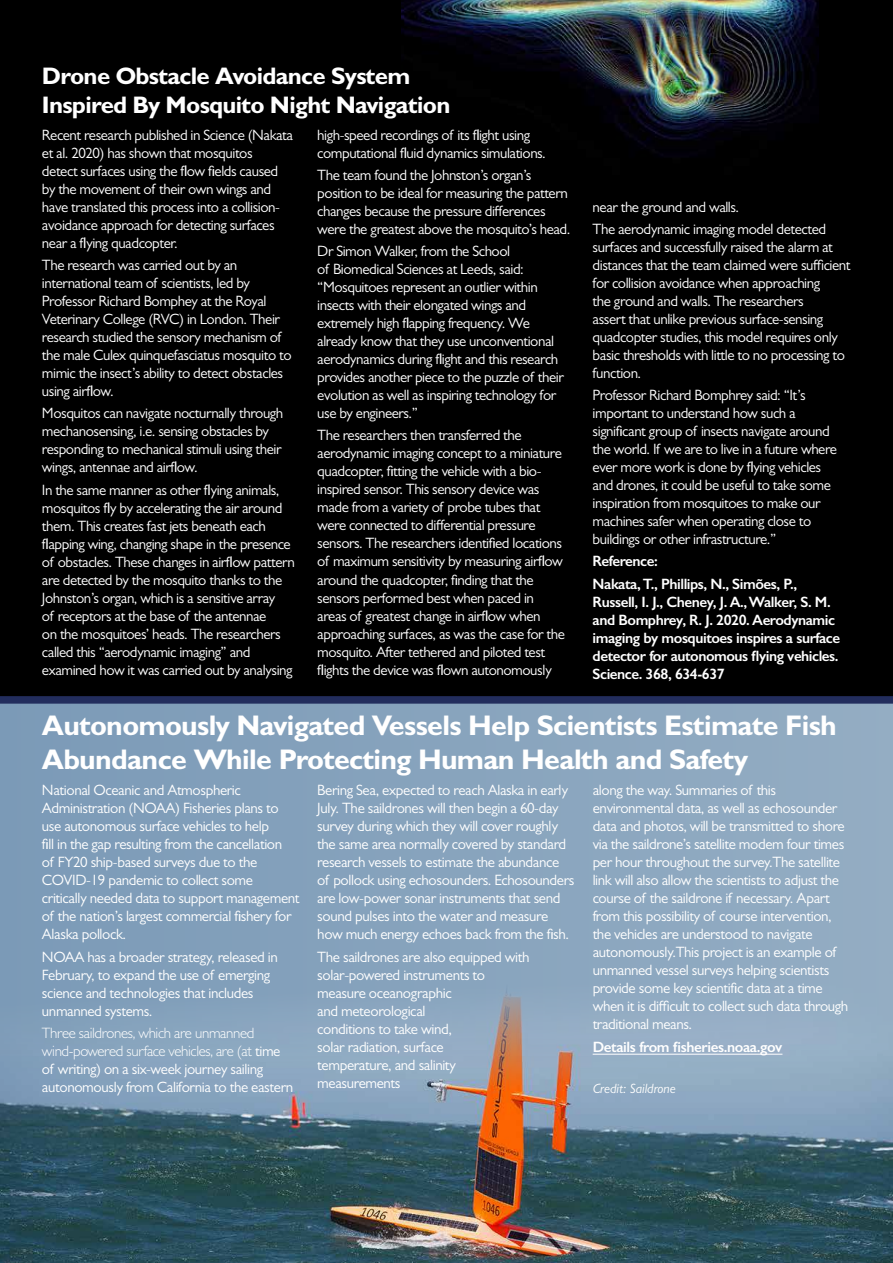
<style>
.page{position:relative;width:893px;height:1263px;background:#fff}
.page>*{position:absolute;margin:0;border:0;box-sizing:border-box;transform-origin:0 0}
.t1{font:700 28.5px/34.2px "Gill Sans";letter-spacing:-.025em;color:#fff}
.t2{font:700 24px/28.8px "Gill Sans";letter-spacing:-.03em;color:#fff}
.t3{font:15px/18px "Gill Sans";letter-spacing:-.03em;color:#fff}
.t4{font:600 15px/18px "Gill Sans";letter-spacing:-.03em;color:#fff}
.t5{font:italic 13.5px "Gill Sans";color:#fff}
.s1{font-weight:300}
</style>
<div class="page">
<div style="left:0;top:0;width:893px;height:700px;background:#000"></div>
<img style="left:401px;top:0;width:418px;height:157px">
<svg style="left:0;top:704px;width:893px;height:559px;background:#7590a4"></svg>
<hr style="left:593px;top:1054px;width:189px;height:1px;background:#fff">
<div style="left:0;top:696px;width:893px;height:8px;background:#222d5d"></div>
<h2 class="t2" style="left:42px;top:61px;width:410px">Drone Obstacle Avoidance System<br>Inspired By Mosquito Night Navigation</h2>
<p class="t3" style="left:42px;top:126px;width:253px">Recent research published in Science (Nakata et al. 2020) has shown that mosquitos<br>detect surfaces using the flow fields caused by the movement of their own wings and have translated this process into a collision&shy;avoidance approach for detecting surfaces near a flying quadcopter.</p>
<p class="t3" style="left:42px;top:256px;width:251px">The research was carried out by an international team of scientists, led by Professor Richard Bomphey at the Royal Veterinary College (RVC) in London. Their research studied the sensory mechanism of the male Culex quinquefasciatus mosquito to mimic the insect’s ability to detect obstacles using airflow.</p>
<p class="t3" style="left:42px;top:404px;width:243px">Mosquitos can navigate nocturnally through mechanosensing, i.e. sensing obstacles by responding to mechanical stimuli using their wings, antennae and airflow.</p>
<p class="t3" style="left:42px;top:480px;width:254px">In the same manner as other flying animals, mosquitos fly by accelerating the air around them. This creates fast jets beneath each flapping wing, changing shape in the presence of obstacles. These changes in airflow pattern are detected by the mosquito thanks to the Johnston’s organ, which is a sensitive array<br>of receptors at the base of the antennae<br>on the mosquitoes’ heads. The researchers called this “aerodynamic imaging” and examined how it was carried out by analysing</p>
<p class="t3" style="left:317px;top:126px;width:230px">high-speed recordings of its flight using computational fluid dynamics simulations.</p>
<p class="t3" style="left:317px;top:166px;width:255px">The team found the Johnston’s organ’s position to be ideal for measuring the pattern changes because the pressure differences were the greatest above the mosquito’s head.</p>
<p class="t3" style="left:317px;top:242px;width:248px">Dr Simon Walker, from the School<br>of Biomedical Sciences at Leeds, said: “Mosquitoes represent an outlier within insects with their elongated wings and extremely high flapping frequency. We already know that they use unconventional aerodynamics during flight and this research provides another piece to the puzzle of their evolution as well as inspiring technology for use by engineers.”</p>
<p class="t3" style="left:317px;top:426px;width:249px">The researchers then transferred the aerodynamic imaging concept to a miniature quadcopter, fitting the vehicle with a bio&shy;inspired sensor. This sensory device was made from a variety of probe tubes that were connected to differential pressure sensors. The researchers identified locations of maximum sensitivity by measuring airflow around the quadcopter, finding that the sensors performed best when paced in areas of greatest change in airflow when approaching surfaces, as was the case for the mosquito. After tethered and piloted test flights the device was flown autonomously</p>
<p class="t3" style="left:593px;top:195px;width:235px;line-height:22.2px">near the ground and walls.<br>The aerodynamic imaging model detected</p>
<p class="t3" style="left:593px;top:238px;width:259px">surfaces and successfully raised the alarm at distances that the team claimed were sufficient for collision avoidance when approaching<br>the ground and walls. The researchers<br>assert that unlike previous surface-sensing quadcopter studies, this model requires only basic thresholds with little to no processing to function.</p>
<p class="t3" style="left:593px;top:386px;width:246px">Professor Richard Bomphrey said: “It’s important to understand how such a significant group of insects navigate around the world. If we are to live in a future where ever more work is done by flying vehicles and drones, it could be useful to take some inspiration from mosquitoes to make our machines safer when operating close to buildings or other infrastructure.”</p>
<p class="t4" style="left:593px;top:550px;width:206px;line-height:22.2px">Reference:<br>Nakata, T., Phillips, N., Simões, P.,</p>
<p class="t4" style="left:593px;top:592px;width:249px">Russell, I. J., Cheney, J. A., Walker, S. M. and Bomphrey, R. J. 2020. Aerodynamic imaging by mosquitoes inspires a surface detector for autonomous flying vehicles.<br>Science. 368, 634-637</p>
<h1 class="t1" style="left:42px;top:707px;width:796px">Autonomously Navigated Vessels Help Scientists Estimate Fish<br>Abundance While Protecting Human Health and Safety</h1>
<p class="t3" style="left:42px;top:781px;width:259px">National Oceanic and Atmospheric Administration (NOAA) Fisheries plans to use autonomous surface vehicles to help<br>fill in the gap resulting from the cancellation<br>of FY20 ship-based surveys due to the COVID-19 pandemic to collect some critically needed data to support management of the nation’s largest commercial fishery for Alaska pollock.</p>
<p class="t3" style="left:42px;top:947px;width:237px">NOAA has a broader strategy, released in February, to expand the use of emerging science and technologies that includes unmanned systems.</p>
<p class="t3" style="left:42px;top:1024px;width:253px"><span class="s1">Three saildrones, which are unmanned wind-powered surface vehicles, are (at</span> time of writing) on a six-week journey sailing autonomously from California to the eastern</p>
<p class="t3" style="left:317px;top:781px;width:259px">Bering Sea, expected to reach Alaska in early July. The saildrones will then begin a 60-day survey during which they will cover roughly the same area normally covered by standard research vessels to estimate the abundance of pollock using echosounders. Echosounders are low-power sonar instruments that send sound pulses into the water and measure how much energy echoes back from the fish.</p>
<p class="t3" style="left:317px;top:947px;width:214px">The saildrones are also equipped with solar-powered instruments to measure oceanographic<br>and meteorological<br>conditions to take wind,<br>solar radiation, surface<br>temperature, and salinity measurements</p>
<p class="t3" style="left:593px;top:781px;width:257px">along the way. Summaries of this environmental data, as well as echosounder data and photos, will be transmitted to shore via the saildrone’s satellite modem four times per hour throughout the survey.The satellite link will also allow the scientists to adjust the course of the saildrone if necessary. Apart from this possibility of course intervention, the vehicles are understood to navigate autonomously.This project is an example of unmanned vessel surveys helping scientists provide some key scientific data at a time when it is difficult to collect such data through traditional means.</p>
<p class="t4" style="left:593px;top:1037px;width:191px">Details from fisheries.noaa.gov</p>
<p class="t5" style="left:593px;top:1081px;width:85px">Credit: Saildrone</p>
</div>
